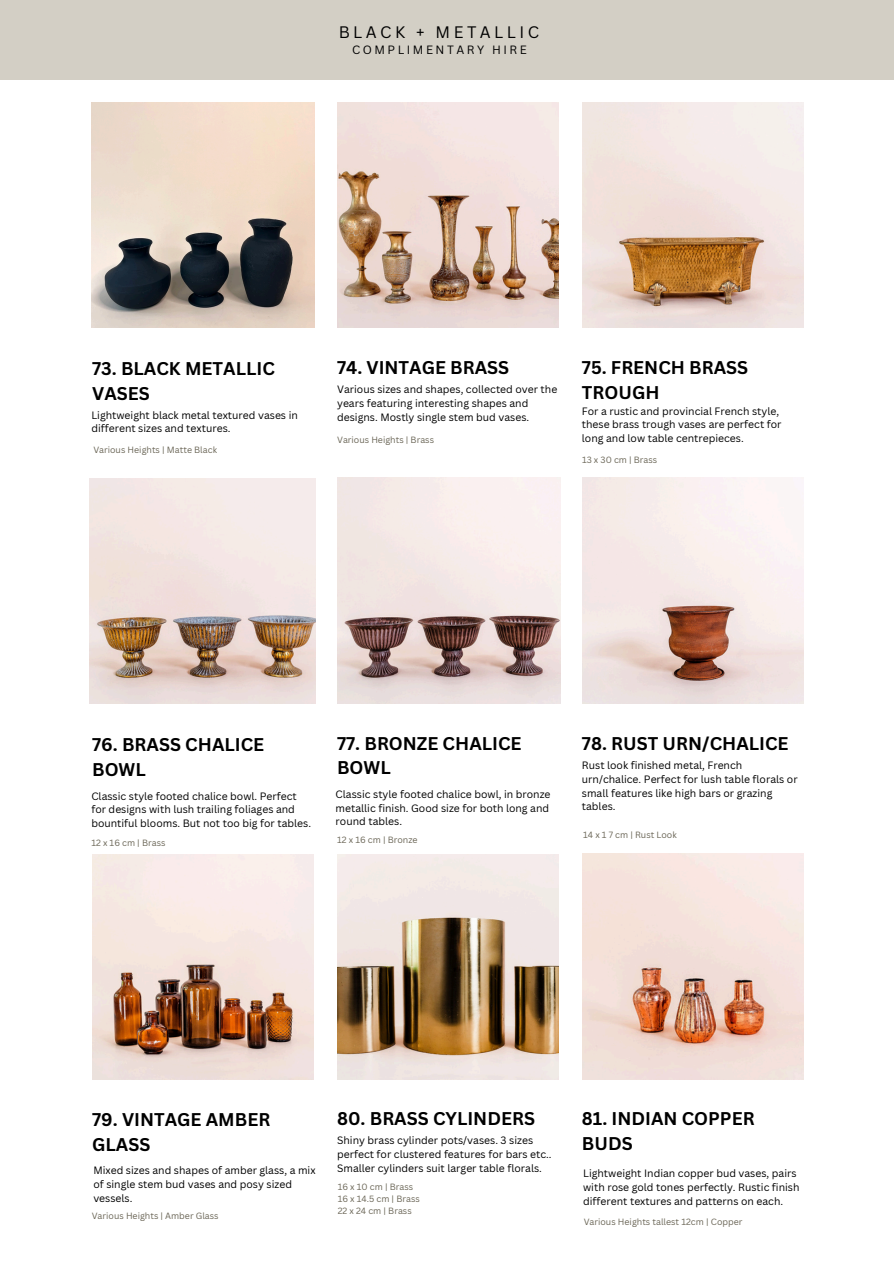
<style>
.page{position:relative;width:894px;height:1264px;background:#fff}
.page>*{position:absolute;margin:0;border:0;box-sizing:border-box;transform-origin:0 0}
.t1{font:700 18px/24.8px "Canva Sans";color:#000}
.t2{font:16.2px "Canva Sans";letter-spacing:.215em;color:#000}
.t3{font:11.7px "Canva Sans";letter-spacing:.215em;color:#000}
.t4{font:10.35px/13.8px "Canva Sans";color:#000}
.t5{font:8.85px "Canva Sans";color:#6b6657}
</style>
<div class="page">
<img style="left:92px;top:102px;width:222px;height:225px">
<img style="left:89px;top:478px;width:226px;height:225px">
<img style="left:92px;top:854px;width:222px;height:225px">
<img style="left:337px;top:103px;width:221px;height:225px">
<img style="left:337px;top:854px;width:221px;height:225px">
<img style="left:582px;top:103px;width:221px;height:225px">
<img style="left:582px;top:477px;width:221px;height:227px">
<img style="left:582px;top:853px;width:221px;height:226px">
<div style="left:0;top:0;width:893px;height:79px;background:#d3cfc5"></div>
<img style="left:337px;top:477px;width:223px;height:227px">
<h1 class="t2" style="left:338px;top:21px;width:202px">BLACK + METALLIC</h1>
<h1 class="t3" style="left:352px;top:42px;width:176px">COMPLIMENTARY HIRE</h1>
<p class="t1" style="left:92px;top:355px;width:184px">73. BLACK METALLIC<br>VASES</p>
<p class="t4" style="left:91px;top:407px;width:208px">Lightweight black metal textured vases in different sizes and textures.</p>
<p class="t5" style="left:93px;top:443px;width:125px">Various Heights | Matte Black</p>
<h3 class="t1" style="left:337px;top:354px;width:173px">74. VINTAGE BRASS</h3>
<h3 class="t4" style="left:337px;top:382px;width:222px">Various sizes and shapes, collected over the years featuring interesting shapes and designs. Mostly single stem bud vases.</h3>
<h1 class="t5" style="left:337px;top:433px;width:98px">Various Heights | Brass</h1>
<h1 class="t1" style="left:581px;top:354px;width:168px">75. FRENCH BRASS<br>TROUGH</h1>
<h1 class="t4" style="left:581px;top:403px;width:201px">For a rustic and provincial French style, these brass trough vases are perfect for long and low table centrepieces.</h1>
<p class="t5" style="left:582px;top:453px;width:77px">13 x 30 cm | Brass</p>
<p class="t1" style="left:92px;top:731px;width:173px">76. BRASS CHALICE<br>BOWL</p>
<h1 class="t1" style="left:337px;top:730px;width:186px">77. BRONZE CHALICE<br>BOWL</h1>
<p class="t4" style="left:91px;top:788px;width:221px">Classic style footed chalice bowl. Perfect for designs with lush trailing foliages and bountiful blooms. But not too big for tables.</p>
<h1 class="t4" style="left:335px;top:786px;width:216px">Classic style footed chalice bowl, in bronze metallic finish. Good size for both long and round tables.</h1>
<p class="t5" style="left:91px;top:836px;width:76px">12 x 16 cm | Brass</p>
<p class="t5" style="left:337px;top:833px;width:82px">12 x 16 cm | Bronze</p>
<p class="t1" style="left:581px;top:730px;width:208px">78. RUST URN/CHALICE</p>
<p class="t4" style="left:581px;top:758px;width:217px">Rust look finished metal, French urn/chalice. Perfect for lush table florals or small features like high bars or grazing tables.</p>
<p class="t5" style="left:583px;top:828px;width:95px">14 x 1 7 cm | Rust Look</p>
<h2 class="t1" style="left:92px;top:1106px;width:180px">79. VINTAGE AMBER<br>GLASS</h2>
<h3 class="t4" style="left:93px;top:1163px;width:224px">Mixed sizes and shapes of amber glass, a mix of single stem bud vases and posy sized vessels.</h3>
<h3 class="t5" style="left:92px;top:1209px;width:128px">Various Heights | Amber Glass</h3>
<p class="t1" style="left:337px;top:1105px;width:199px">80. BRASS CYLINDERS</p>
<p class="t4" style="left:337px;top:1133px;width:216px">Shiny brass cylinder pots/vases. 3 sizes perfect for clustered features for bars etc..<br>Smaller cylinders suit larger table florals.</p>
<h1 class="t5" style="left:337px;top:1180px;width:77px">16 x 10 cm | Brass</h1>
<h3 class="t5" style="left:337px;top:1192px;width:84px">16 x 14.5 cm | Brass</h3>
<p class="t5" style="left:337px;top:1204px;width:75px">22 x 24 cm | Brass</p>
<p class="t1" style="left:581px;top:1105px;width:174px">81. INDIAN COPPER<br>BUDS</p>
<p class="t4" style="left:583px;top:1166px;width:218px">Lightweight Indian copper bud vases, pairs with rose gold tones perfectly. Rustic finish different textures and patterns on each.</p>
<h3 class="t5" style="left:583px;top:1215px;width:160px">Various Heights tallest 12cm | Copper</h3>
</div>
